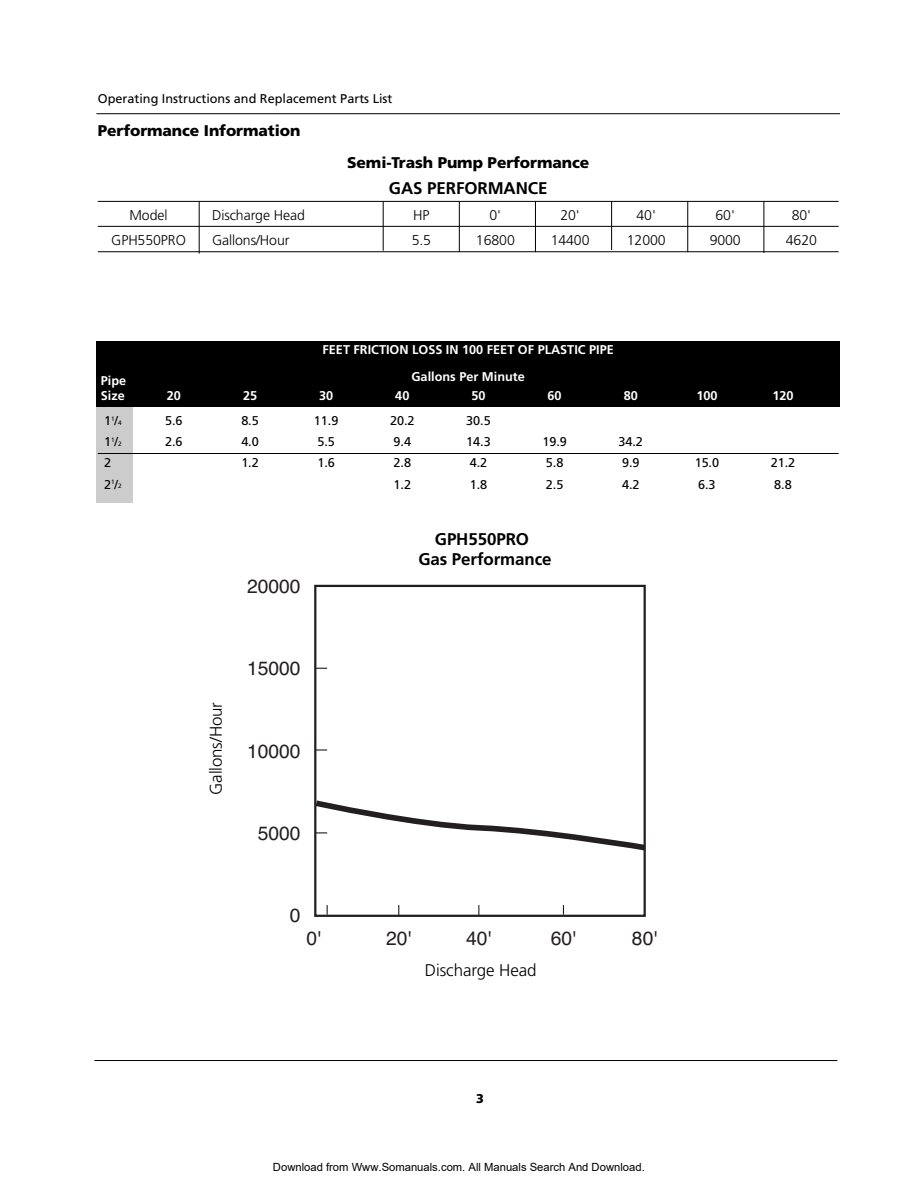
<style>
.page{position:relative;width:918px;height:1188px;background:#fff}
.page>*{position:absolute;margin:0;border:0;box-sizing:border-box;transform-origin:0 0}
.t1{font:19.2px "Helvetica";color:#231f20}
.t2{font:700 16.95px/20.1px "Frutiger";letter-spacing:-.005em;color:#000;text-align:center}
.t3{font:300 16.95px "Frutiger";letter-spacing:-.005em;color:#000}
.t4{font:900 15.45px "Frutiger";letter-spacing:-.005em;color:#000}
.t5{font:300 14.1px "Frutiger";letter-spacing:-.005em;color:#000}
.t6{font:12.75px "Frutiger";color:#000}
.t7{font:700 12.75px/26.8px "Frutiger";color:#fff;text-align:center}
.t8{font:900 12.75px "Frutiger";color:#000}
.t9{font:11.25px "Arial";color:#000}
.s1{font-size:6.3px}
</style>
<div class="page">
<div style="left:96px;top:387px;width:37px;height:116px;background:#ccc"></div>
<hr style="left:96px;top:113px;width:744px;height:1px;background:#000">
<hr style="left:94px;top:1060px;width:743px;height:1px;background:#000">
<div style="left:96px;top:341px;width:744px;height:65px;background:#000"></div>
<hr style="left:98px;top:453px;width:741px;height:1px;background:#000">
<svg style="left:317px;top:749px;width:10px;height:2px"></svg>
<svg style="left:317px;top:800px;width:326px;height:51px"></svg>
<div style="left:314px;top:585px;width:332px;height:332px;border:2px solid #231f20"></div>
<hr style="left:98px;top:201px;width:741px;height:1px;background:#000">
<hr style="left:98px;top:226px;width:741px;height:1px;background:#000">
<hr style="left:98px;top:251px;width:741px;height:1px;background:#000">
<hr style="left:199px;top:201px;width:1px;height:53px;background:#000">
<hr style="left:383px;top:201px;width:1px;height:50px;background:#000">
<hr style="left:459px;top:201px;width:1px;height:51px;background:#000">
<hr style="left:535px;top:201px;width:1px;height:51px;background:#000">
<hr style="left:611px;top:201px;width:1px;height:49px;background:#000">
<hr style="left:687px;top:201px;width:1px;height:51px;background:#000">
<hr style="left:764px;top:201px;width:1px;height:52px;background:#000">
<p class="t6" style="left:98px;top:94px;width:296px">Operating Instructions and Replacement Parts List</p>
<p class="t4" style="left:98px;top:124px;width:204px">Performance Information</p>
<p class="t4" style="left:347px;top:156px;width:243px">Semi-Trash Pump Performance</p>
<h2 class="t2" style="left:389px;top:180px;width:160px">GAS PERFORMANCE</h2>
<p class="t5" style="left:130px;top:209px;width:40px">Model</p>
<p class="t5" style="left:212px;top:209px;width:94px">Discharge Head</p>
<p class="t5" style="left:413px;top:209px;width:18px">HP</p>
<p class="t5" style="left:490px;top:209px;width:13px">0'</p>
<p class="t5" style="left:560px;top:209px;width:21px">20'</p>
<p class="t5" style="left:637px;top:209px;width:21px">40'</p>
<p class="t5" style="left:716px;top:209px;width:21px">60'</p>
<p class="t5" style="left:792px;top:209px;width:21px">80'</p>
<p class="t5" style="left:111px;top:235px;width:76px">GPH550PRO</p>
<p class="t5" style="left:212px;top:235px;width:79px">Gallons/Hour</p>
<p class="t5" style="left:412px;top:235px;width:21px">5.5</p>
<p class="t5" style="left:476px;top:235px;width:40px">16800</p>
<p class="t5" style="left:551px;top:235px;width:40px">14400</p>
<p class="t5" style="left:627px;top:235px;width:40px">12000</p>
<p class="t5" style="left:710px;top:235px;width:33px">9000</p>
<p class="t5" style="left:786px;top:235px;width:33px">4620</p>
<p class="t7" style="left:101px;top:374px;width:27px;line-height:15.5px;text-align:left">Pipe<br>Size</p>
<p class="t7" style="left:323px;top:337px;width:293px">FEET FRICTION LOSS IN 100 FEET OF PLASTIC PIPE<br>Gallons Per Minute</p>
<p class="t7" style="left:167px;top:383px;width:16px">20</p>
<p class="t7" style="left:243px;top:383px;width:16px">25</p>
<p class="t7" style="left:319px;top:383px;width:16px">30</p>
<p class="t7" style="left:395px;top:383px;width:16px">40</p>
<p class="t7" style="left:471px;top:383px;width:16px">50</p>
<p class="t7" style="left:548px;top:383px;width:16px">60</p>
<p class="t7" style="left:624px;top:383px;width:16px">80</p>
<p class="t7" style="left:696px;top:383px;width:23px">100</p>
<p class="t7" style="left:772px;top:383px;width:23px">120</p>
<p class="t6" style="left:104px;top:416px;width:19px">1<sup>1</sup>/<span class="s1">4</span></p>
<p class="t6" style="left:165px;top:416px;width:19px">5.6</p>
<p class="t6" style="left:241px;top:416px;width:19px">8.5</p>
<p class="t6" style="left:314px;top:416px;width:26px">11.9</p>
<p class="t6" style="left:390px;top:416px;width:26px">20.2</p>
<p class="t6" style="left:466px;top:416px;width:26px">30.5</p>
<p class="t6" style="left:104px;top:437px;width:19px">1<sup>1</sup>/<span class="s1">2</span></p>
<p class="t6" style="left:165px;top:437px;width:19px">2.6</p>
<p class="t6" style="left:241px;top:437px;width:19px">4.0</p>
<p class="t6" style="left:317px;top:437px;width:19px">5.5</p>
<p class="t6" style="left:394px;top:437px;width:19px">9.4</p>
<p class="t6" style="left:466px;top:437px;width:26px">14.3</p>
<p class="t6" style="left:542px;top:437px;width:26px">19.9</p>
<p class="t6" style="left:619px;top:437px;width:26px">34.2</p>
<p class="t6" style="left:104px;top:458px;width:9px">2</p>
<p class="t6" style="left:241px;top:458px;width:19px">1.2</p>
<p class="t6" style="left:317px;top:458px;width:19px">1.6</p>
<p class="t6" style="left:394px;top:458px;width:19px">2.8</p>
<p class="t6" style="left:470px;top:458px;width:19px">4.2</p>
<p class="t6" style="left:546px;top:458px;width:19px">5.8</p>
<p class="t6" style="left:622px;top:458px;width:19px">9.9</p>
<p class="t6" style="left:695px;top:458px;width:26px">15.0</p>
<p class="t6" style="left:771px;top:458px;width:26px">21.2</p>
<p class="t6" style="left:104px;top:479px;width:19px">2<sup>1</sup>/<span class="s1">2</span></p>
<p class="t6" style="left:394px;top:479px;width:19px">1.2</p>
<p class="t6" style="left:470px;top:479px;width:19px">1.8</p>
<p class="t6" style="left:546px;top:479px;width:19px">2.5</p>
<p class="t6" style="left:622px;top:479px;width:19px">4.2</p>
<p class="t6" style="left:698px;top:479px;width:19px">6.3</p>
<p class="t6" style="left:774px;top:479px;width:19px">8.8</p>
<h1 class="t1" style="left:247px;top:579px;width:55px">20000</h1>
<h2 class="t2" style="left:419px;top:531px;width:135px">GPH550PRO<br>Gas Performance</h2>
<h2 class="t3" style="left:209px;top:795px;width:94px;rotate:-90deg">Gallons/Hour</h2>
<h1 class="t1" style="left:247px;top:662px;width:55px">15000</h1>
<h1 class="t1" style="left:247px;top:744px;width:55px">10000</h1>
<h1 class="t1" style="left:258px;top:826px;width:44px">5000</h1>
<h1 class="t1" style="left:290px;top:909px;width:12px">0</h1>
<h1 class="t1" style="left:307px;top:931px;width:16px">0'</h1>
<h1 class="t1" style="left:386px;top:931px;width:27px">20'</h1>
<h1 class="t1" style="left:466px;top:931px;width:27px">40'</h1>
<h1 class="t1" style="left:551px;top:931px;width:27px">60'</h1>
<h1 class="t1" style="left:632px;top:931px;width:27px">80'</h1>
<h2 class="t3" style="left:425px;top:963px;width:113px">Discharge Head</h2>
<p class="t8" style="left:476px;top:1093px;width:9px">3</p>
<p class="t9" style="left:273px;top:1160px;width:373px">Download from Www.Somanuals.com. All Manuals Search And Download.</p>
</div>
